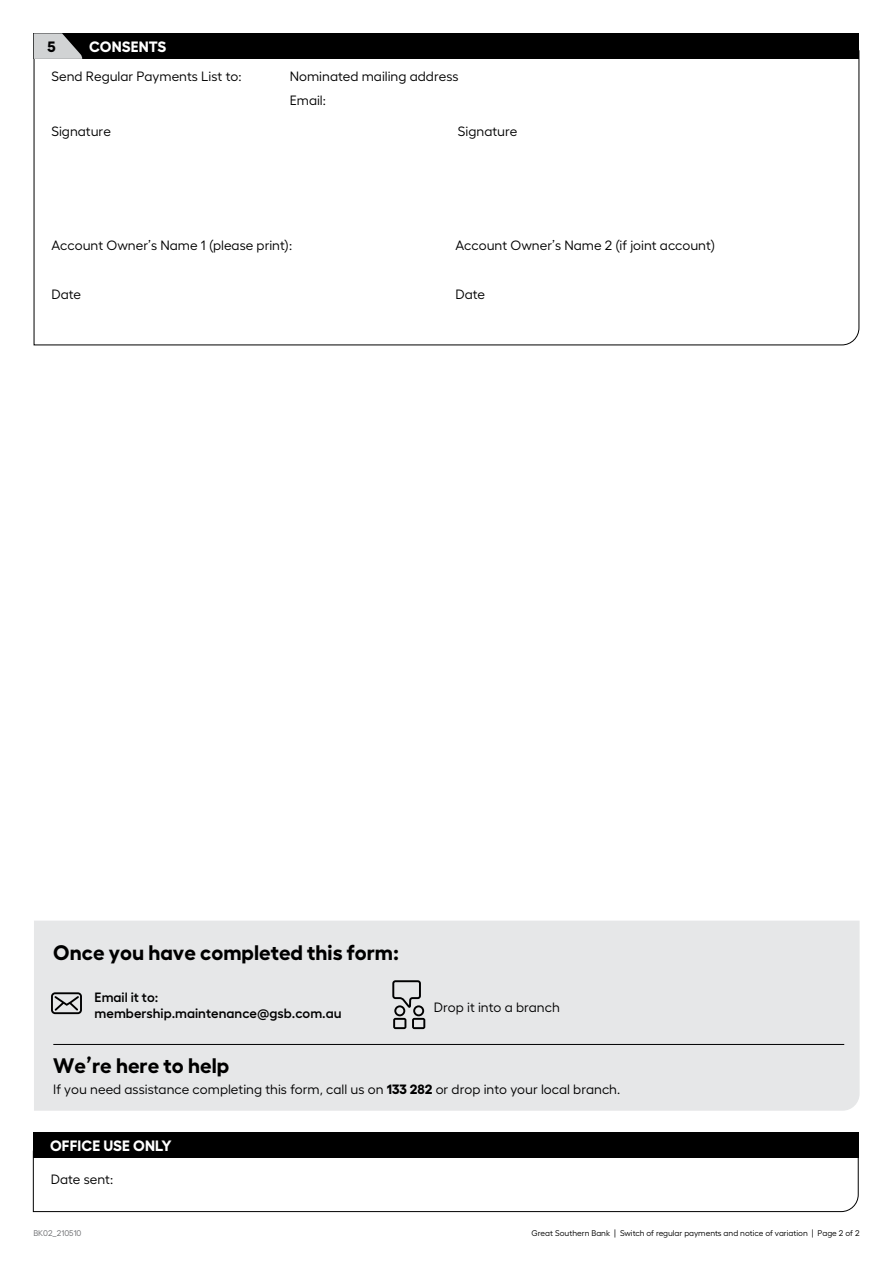
<style>
.page{position:relative;width:893px;height:1263px;background:#fff}
.page>*{position:absolute;margin:0;border:0;box-sizing:border-box;transform-origin:0 0}
.t1{font:700 21px "Hellix";color:#000}
.t2{font:700 15px "Hellix";letter-spacing:.01em;color:#fff}
.t3{font:700 15px "Hellix";color:#000}
.t4{font:13.5px/24.3px "Hellix";color:#000}
.t5{font:600 13.5px/15.8px "Hellix";color:#000}
.t6{font:8.25px "Hellix";color:#000}
.t7{font:8.25px "Hellix";color:#6d6e71}
.s1{font-weight:700}
</style>
<div class="page">
<svg style="left:33px;top:1157px;width:826px;height:55px"></svg>
<div style="left:33px;top:1132px;width:826px;height:25px;background:#000"></div>
<div style="left:34px;top:921px;width:826px;height:190px;background:#e6e7e8"></div>
<hr style="left:53px;top:1044px;width:791px;height:1px;background:#000">
<svg style="left:51px;top:992px;width:31px;height:22px"></svg>
<svg style="left:392px;top:980px;width:33px;height:49px;background:#a7a8a9"></svg>
<svg style="left:33px;top:50px;width:827px;height:296px"></svg>
<div style="left:34px;top:33px;width:825px;height:26px;background:#000"></div>
<svg style="left:34px;top:33px;width:48px;height:26px"></svg>
<p class="t3" style="left:48px;top:35px;width:10px">5</p>
<p class="t2" style="left:89px;top:35px;width:79px">CONSENTS</p>
<p class="t4" style="left:51px;top:62px;width:192px">Send Regular Payments List to:</p>
<p class="t4" style="left:290px;top:62px;width:170px">Nominated mailing address<br>Email:</p>
<p class="t4" style="left:51px;top:117px;width:61px">Signature</p>
<p class="t4" style="left:458px;top:117px;width:61px">Signature</p>
<p class="t4" style="left:51px;top:232px;width:242px">Account Owner’s Name 1 (please print):</p>
<p class="t4" style="left:455px;top:232px;width:261px">Account Owner’s Name 2 (if joint account)</p>
<p class="t4" style="left:51px;top:280px;width:31px">Date</p>
<p class="t4" style="left:455px;top:280px;width:31px">Date</p>
<h1 class="t1" style="left:53px;top:936px;width:347px">Once you have completed this form:</h1>
<p class="t5" style="left:95px;top:988px;width:249px">Email it to: membership.maintenance@gsb.com.au</p>
<p class="t4" style="left:434px;top:994px;width:128px">Drop it into a branch</p>
<h1 class="t1" style="left:53px;top:1049px;width:178px">We’re here to help</h1>
<p class="t4" style="left:53px;top:1076px;width:568px">If you need assistance completing this form, call us on <span class="s1">133 282</span> or drop into your local branch.</p>
<p class="t2" style="left:50px;top:1134px;width:123px">OFFICE USE ONLY</p>
<p class="t4" style="left:51px;top:1166px;width:64px">Date sent:</p>
<p class="t7" style="left:33px;top:1227px;width:50px">BK02_210510</p>
<p class="t6" style="left:531px;top:1227px;width:330px">Great Southern Bank | Switch of regular payments and notice of variation | Page 2 of 2</p>
</div>
